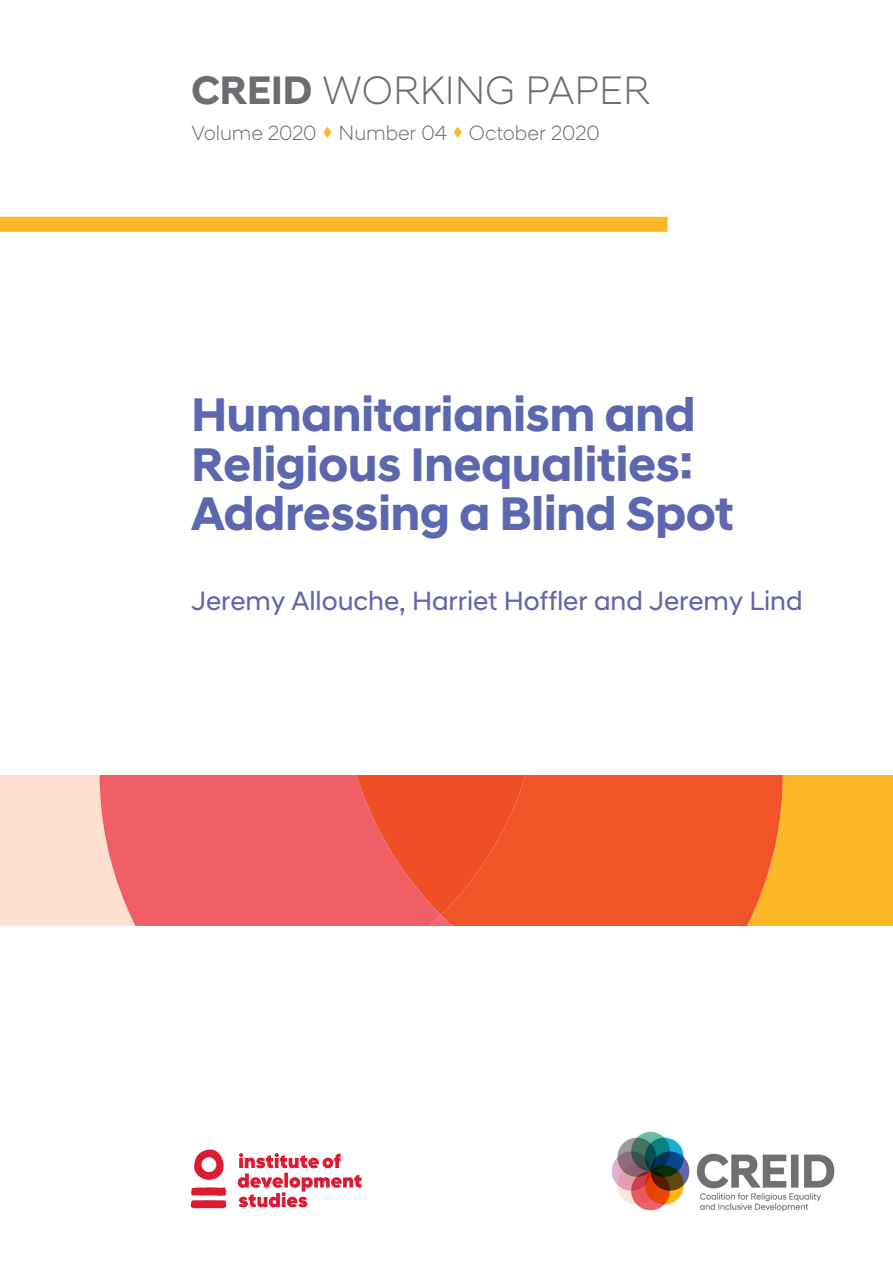
<style>
.page{position:relative;width:893px;height:1263px;background:#fff}
.page>*{position:absolute;margin:0;border:0;box-sizing:border-box;transform-origin:0 0}
.t1{font:48px/49.5px "Hyundai Sans Head KROTF Bold";color:#5d67af}
.Subhead_1{font:40.5px "Hyundai Sans Head KROTF Light";color:#6c6d70}
.t2{font:27px "Hyundai Sans Head KROTF Regular";color:#5d67af}
.t3{font:21px "Hyundai Sans Head KROTF Light";letter-spacing:-.005em;color:#6c6d70}
.s1{font-family:"Hyundai Sans Head KROTF Bold"}
.s2{color:#fcb728}
</style>
<div class="page">
<div style="left:0;top:217px;width:668px;height:15px;background:#fcb728"></div>
<img style="left:611px;top:1131px;width:224px;height:81px">
<svg style="left:0;top:775px;width:893px;height:151px;background:#f37650"></svg>
<svg style="left:190px;top:1149px;width:171px;height:59px"></svg>
<p class="Subhead_1" style="left:191px;top:66px;width:460px"><span class="s1">CREID</span> WORKING PAPER</p>
<p class="t3" style="left:191px;top:121px;width:410px">Volume 2020 <span class="s2">•</span> Number 04 <span class="s2">•</span> October 2020</p>
<p class="t1" style="left:191px;top:390px;width:544px">Humanitarianism and<br>Religious Inequalities:<br>Addressing a Blind Spot</p>
<p class="t2" style="left:191px;top:585px;width:613px">Jeremy Allouche, Harriet Hoffler and Jeremy Lind</p>
</div>
